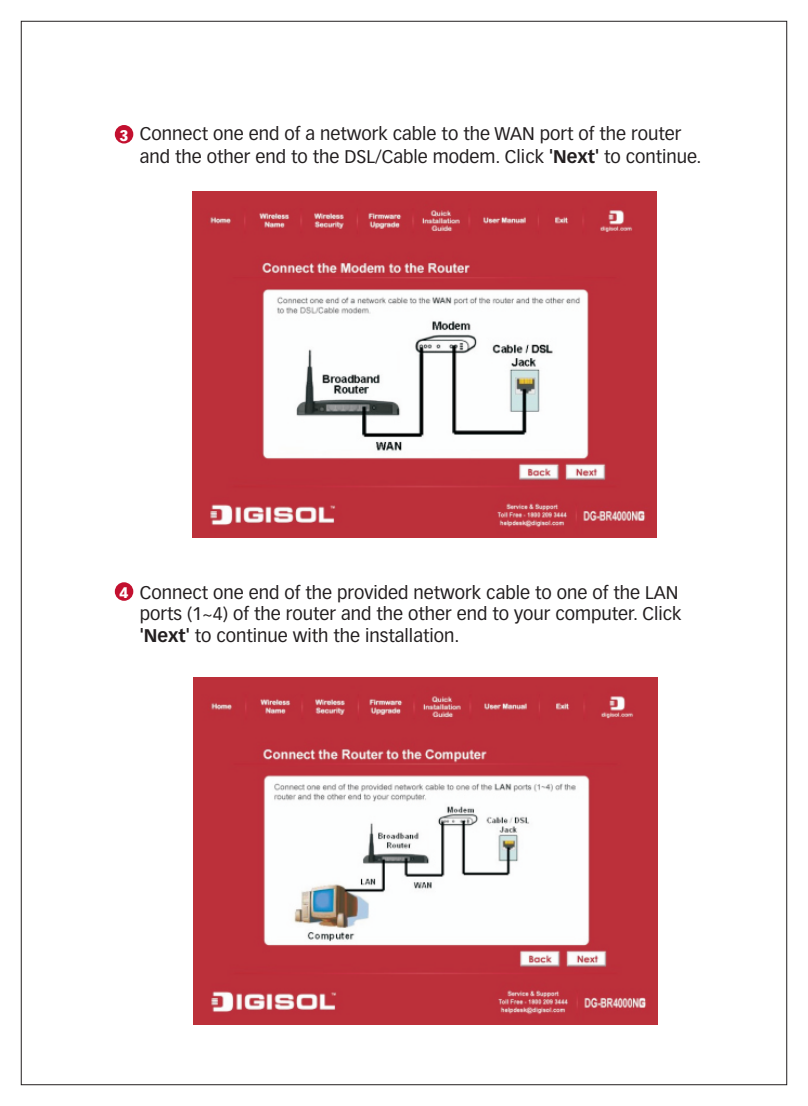
<style>
.page{position:relative;width:808px;height:1106px;background:#fff}
.page>*{position:absolute;margin:0;border:0;box-sizing:border-box;transform-origin:0 0}
.t1{font:18px/21.6px "Vectora LH";color:#231f20}
.t2{font:18px/22.8px "Vectora LH";color:#231f20}
.t3{font:700 15px "Vectora LH";color:#fff}
.s1{font-weight:700}
</style>
<div class="page">
<div style="left:115px;top:125px;width:18px;height:18px;background:#c3102f;border-radius:50%"></div>
<div style="left:115px;top:582px;width:18px;height:19px;background:#c3102f;border-radius:50%"></div>
<img style="left:193px;top:191px;width:463px;height:347px">
<img style="left:193px;top:677px;width:464px;height:347px">
<p class="t3" style="left:119px;top:129px;width:10px">3</p>
<p class="t2" style="left:140px;top:124px;width:563px">Connect one end of a network cable to the WAN port of the router and the other end to the DSL/Cable modem. Click <span class="s1">'Next'</span> to continue.</p>
<p class="t3" style="left:119px;top:586px;width:10px">4</p>
<p class="t1" style="left:140px;top:582px;width:543px">Connect one end of the provided network cable to one of the LAN ports (1~4) of the router and the other end to your computer. Click <span class="s1">'Next'</span> to continue with the installation.</p>
</div>
